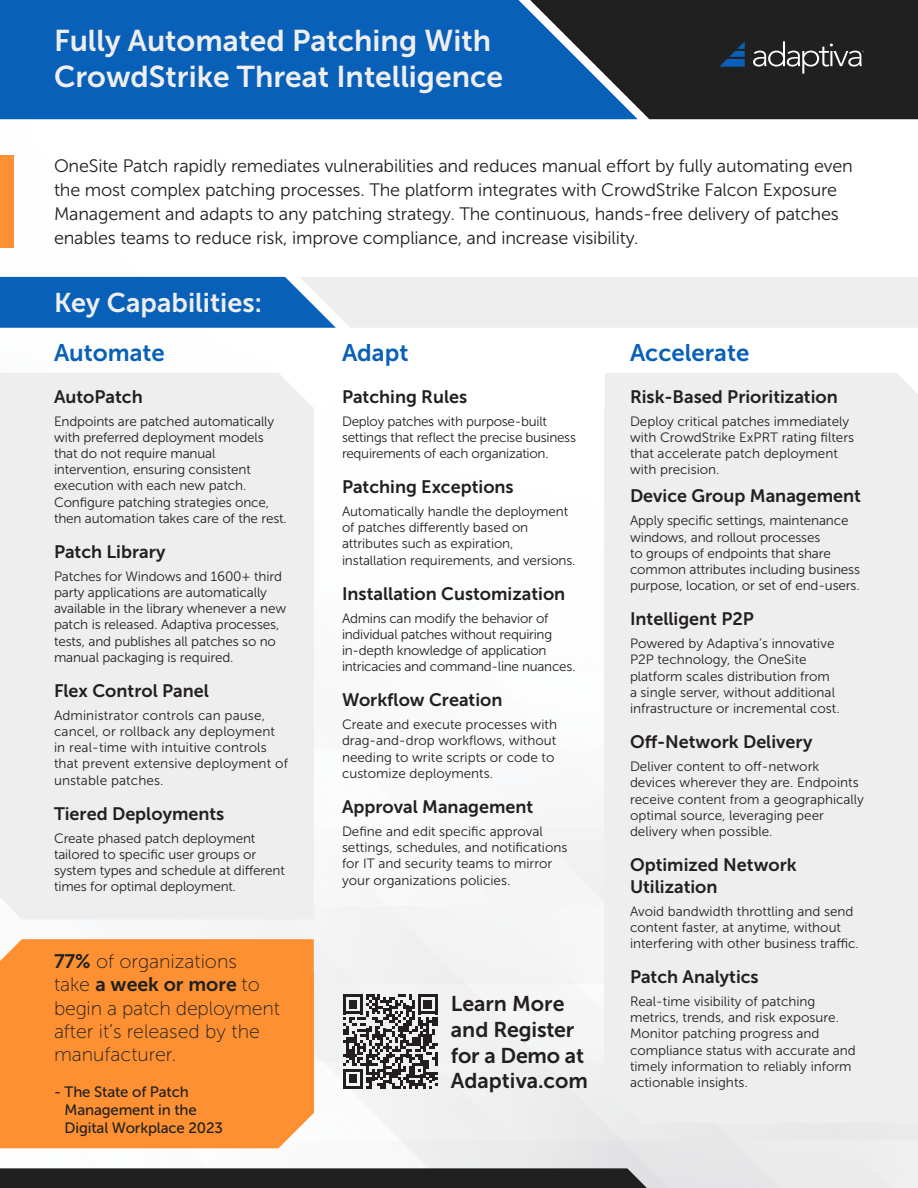
<style>
.page{position:relative;width:918px;height:1188px;background:#fff}
.page>*{position:absolute;margin:0;border:0;box-sizing:border-box;transform-origin:0 0}
.t1{font:30px/36px "Museo Sans 700";color:#eee}
.t2{font:27px "Museo Sans 700";color:#eee}
.t3{font:24px "Museo Sans 700";color:#0860b8}
.t4{font:21.3px/25.7px "Museo Sans 700";color:#231f20}
.QUOTE{font:19.5px/23.4px "Museo Sans 100";color:#202020}
.Body_12pt{font:18px/24px "Museo Sans 300";letter-spacing:-.01em;color:#231f20}
.t5{font:18px/21.6px "Museo Sans 700";color:#231f20}
.QUOTE-2{font:15px/18px "Museo Sans 500";letter-spacing:-.01em;color:#202020}
.Body_9pt{font:13.5px/16.2px "Museo Sans 300";letter-spacing:-.005em;color:#231f20}
.s1{font-family:"Museo Sans 700"}
</style>
<div class="page">
<img style="left:0;top:119px;width:918px;height:1069px">
<div style="left:0;top:156px;width:14px;height:92px;background:#fc9032"></div>
<div style="left:0;top:1168px;width:647px;height:20px;background:#202020"></div>
<div style="left:0;top:408px;width:314px;height:476px;background:#eee"></div>
<div style="left:0;top:884px;width:314px;height:35px;background:#eee"></div>
<div style="left:0;top:373px;width:314px;height:35px;background:#eee"></div>
<div style="left:605px;top:408px;width:313px;height:679px;background:#eee"></div>
<div style="left:605px;top:373px;width:313px;height:35px;background:#eee"></div>
<div style="left:605px;top:1087px;width:313px;height:36px;background:#eee"></div>
<div style="left:638px;top:0;width:280px;height:119px;background:#202020"></div>
<svg style="left:0;top:0;width:638px;height:119px;fill:#0860b8"></svg>
<svg style="left:0;top:277px;width:918px;height:51px"></svg>
<div style="left:0;top:973px;width:314px;height:140px;background:#fc9032"></div>
<div style="left:0;top:1113px;width:314px;height:35px;background:#fc9032"></div>
<div style="left:0;top:939px;width:314px;height:34px;background:#fc9032"></div>
<svg style="left:753px;top:41px;width:111px;height:33px"></svg>
<svg style="left:719px;top:41px;width:26px;height:26px"></svg>
<svg style="left:343px;top:994px;width:95px;height:95px"></svg>
<h1 class="t1" style="left:54px;top:23px;width:451px">Fully Automated Patching With<br>CrowdStrike Threat Intelligence</h1>
<p class="Body_12pt" style="left:54px;top:154px;width:800px">OneSite Patch rapidly remediates vulnerabilities and reduces manual effort by fully automating even the most complex patching processes. The platform integrates with CrowdStrike Falcon Exposure Management and adapts to any patching strategy. The continuous, hands-free delivery of patches enables teams to reduce risk, improve compliance, and increase visibility.</p>
<h2 class="t2" style="left:54px;top:288px;width:210px">Key Capabilities:</h2>
<h5 class="t3" style="left:54px;top:339px;width:112px">Automate</h5>
<h4 class="t5" style="left:54px;top:386px;width:90px">AutoPatch</h4>
<p class="Body_9pt" style="left:54px;top:413px;width:234px">Endpoints are patched automatically with preferred deployment models that do not require manual intervention, ensuring consistent execution with each new patch.<br>Configure patching strategies once, then automation takes care of the rest.</p>
<h4 class="t5" style="left:54px;top:541px;width:113px">Patch Library</h4>
<p class="Body_9pt" style="left:54px;top:568px;width:234px">Patches for Windows and 1600+ third party applications are automatically available in the library whenever a new patch is released. Adaptiva processes, tests, and publishes all patches so no manual packaging is required.</p>
<h4 class="t5" style="left:54px;top:680px;width:156px">Flex Control Panel</h4>
<p class="Body_9pt" style="left:54px;top:707px;width:235px">Administrator controls can pause, cancel, or rollback any deployment in real-time with intuitive controls that prevent extensive deployment of unstable patches.</p>
<h4 class="t5" style="left:54px;top:803px;width:172px">Tiered Deployments</h4>
<p class="Body_9pt" style="left:54px;top:830px;width:232px">Create phased patch deployment tailored to specific user groups or system types and schedule at different times for optimal deployment.</p>
<p class="QUOTE" style="left:54px;top:950px;width:227px"><span class="s1">77%</span> of organizations<br>take <span class="s1">a week or more</span> to begin a patch deployment after it’s released by the manufacturer.</p>
<p class="QUOTE-2" style="left:64px;top:1083px;width:160px;text-indent:-10px">- The State of Patch<br>Management in the<br>Digital Workplace 2023</p>
<h5 class="t3" style="left:342px;top:339px;width:68px">Adapt</h5>
<h4 class="t5" style="left:342px;top:386px;width:127px">Patching Rules</h4>
<p class="Body_9pt" style="left:342px;top:413px;width:235px">Deploy patches with purpose-built settings that reflect the precise business requirements of each organization.</p>
<h4 class="t5" style="left:342px;top:476px;width:173px">Patching Exceptions</h4>
<p class="Body_9pt" style="left:342px;top:503px;width:235px">Automatically handle the deployment of patches differently based on attributes such as expiration, installation requirements, and versions.</p>
<h4 class="t5" style="left:342px;top:583px;width:225px">Installation Customization</h4>
<p class="Body_9pt" style="left:342px;top:610px;width:235px">Admins can modify the behavior of individual patches without requiring in-depth knowledge of application intricacies and command-line nuances.</p>
<h4 class="t5" style="left:342px;top:689px;width:162px">Workflow Creation</h4>
<p class="Body_9pt" style="left:342px;top:717px;width:217px">Create and execute processes with drag-and-drop workflows, without needing to write scripts or code to customize deployments.</p>
<h4 class="t5" style="left:342px;top:796px;width:193px">Approval Management</h4>
<p class="Body_9pt" style="left:342px;top:823px;width:227px">Define and edit specific approval settings, schedules, and notifications for IT and security teams to mirror your organizations policies.</p>
<p class="t4" style="left:451px;top:991px;width:139px">Learn More and Register for a Demo at<br>Adaptiva.com</p>
<h5 class="t3" style="left:630px;top:339px;width:121px">Accelerate</h5>
<h4 class="t5" style="left:630px;top:386px;width:209px">Risk-Based Prioritization</h4>
<h4 class="Body_9pt" style="left:630px;top:413px;width:226px">Deploy critical patches immediately with CrowdStrike ExPRT rating filters that accelerate patch deployment with precision.</h4>
<h4 class="t5" style="left:630px;top:485px;width:233px">Device Group Management</h4>
<p class="Body_9pt" style="left:630px;top:513px;width:232px">Apply specific settings, maintenance windows, and rollout processes<br>to groups of endpoints that share common attributes including business purpose, location, or set of end-users.</p>
<h4 class="t5" style="left:630px;top:608px;width:125px">Intelligent P2P</h4>
<p class="Body_9pt" style="left:630px;top:636px;width:211px">Powered by Adaptiva’s innovative P2P technology, the OneSite platform scales distribution from a single server, without additional infrastructure or incremental cost.</p>
<h4 class="t5" style="left:630px;top:731px;width:184px">Off-Network Delivery</h4>
<p class="Body_9pt" style="left:630px;top:758px;width:236px">Deliver content to off-network devices wherever they are. Endpoints receive content from a geographically optimal source, leveraging peer delivery when possible.</p>
<h4 class="t5" style="left:630px;top:854px;width:168px">Optimized Network<br>Utilization</h4>
<p class="Body_9pt" style="left:630px;top:903px;width:230px">Avoid bandwidth throttling and send content faster, at anytime, without interfering with other business traffic.</p>
<h4 class="t5" style="left:630px;top:966px;width:130px">Patch Analytics</h4>
<p class="Body_9pt" style="left:630px;top:993px;width:227px">Real-time visibility of patching metrics, trends, and risk exposure.<br>Monitor patching progress and compliance status with accurate and timely information to reliably inform actionable insights.</p>
</div>
